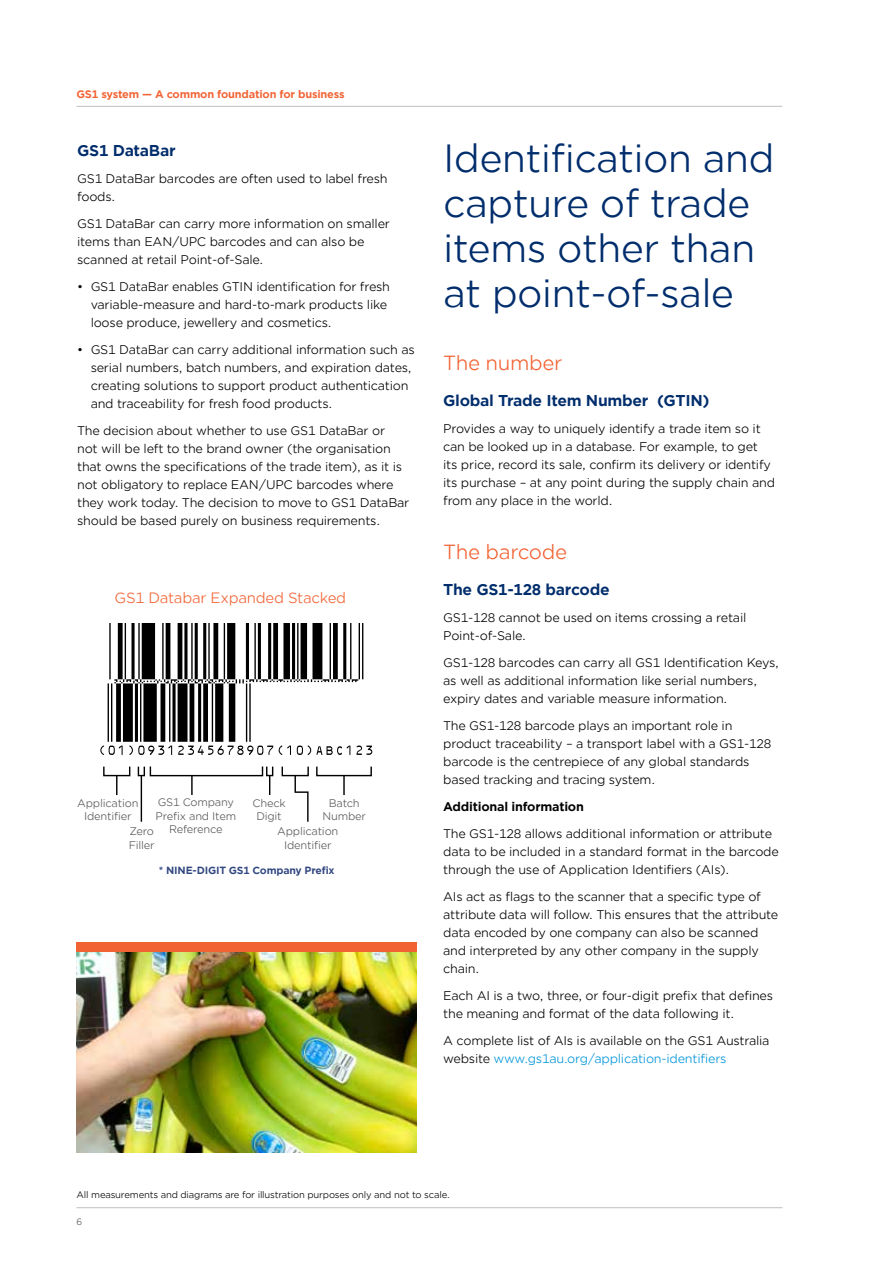
<style>
.page{position:relative;width:893px;height:1263px;background:#fff}
.page>*{position:absolute;margin:0;border:0;box-sizing:border-box;transform-origin:0 0}
.t1{font:37.5px/45px "Gotham Office";letter-spacing:-.02em;color:#002d6c}
.t2{font:19.5px "Gotham Office";letter-spacing:-.02em;color:#f26334}
.t3{font:700 15px "Gotham Office";letter-spacing:-.02em;color:#002d6c}
.t4{font:14.25px "Gotham Office";letter-spacing:-.02em;color:#f26334}
.t5{font:12px/18px "Gotham Office";letter-spacing:-.02em;color:#000}
.t6{font:700 12px "Gotham Office";letter-spacing:-.02em;color:#000}
.t7{font:10.5px/13.5px "Gotham Office";letter-spacing:-.02em;color:#58595b;text-align:center}
.t8{font:700 10.5px "Gotham Office";letter-spacing:-.02em;color:#f26334}
.t9{font:700 10.05px "Gotham Office";letter-spacing:-.02em;color:#304680}
.t10{font:9px "Gotham Office";letter-spacing:-.02em;color:#000}
.t11{font:9px "Gotham Office";color:#58595b}
.s1{color:#0095da}
</style>
<div class="page">
<hr style="left:77px;top:106px;width:705px;height:1px;background:#bcbec0">
<hr style="left:77px;top:1207px;width:705px;height:1px;background:#bcbec0">
<img style="left:100px;top:623px;width:272px;height:132px">
<div style="left:103px;top:766px;width:27px;height:10px;border:1px solid #000"></div>
<svg style="left:116px;top:775px;width:1px;height:20px"></svg>
<div style="left:138px;top:766px;width:7px;height:10px;border:1px solid #000"></div>
<hr style="left:141px;top:775px;width:1px;height:47px;background:#000">
<div style="left:316px;top:766px;width:56px;height:10px;border:1px solid #000"></div>
<hr style="left:343px;top:775px;width:2px;height:20px;background:#000">
<div style="left:266px;top:766px;width:7px;height:10px;border:1px solid #000"></div>
<div style="left:282px;top:766px;width:27px;height:10px;border:1px solid #000"></div>
<svg style="left:294px;top:774px;width:15px;height:48px"></svg>
<svg style="left:149px;top:766px;width:121px;height:29px"></svg>
<img style="left:76px;top:951px;width:340px;height:202px">
<div style="left:76px;top:942px;width:340px;height:9px;background:#f26334"></div>
<p class="t8" style="left:77px;top:87px;width:270px">GS1 system — A common foundation for business</p>
<p class="t3" style="left:77px;top:140px;width:100px">GS1 DataBar</p>
<p class="t5" style="left:77px;top:169px;width:312px">GS1 DataBar barcodes are often used to label fresh foods.</p>
<p class="t5" style="left:77px;top:214px;width:314px">GS1 DataBar can carry more information on smaller items than EAN/UPC barcodes and can also be scanned at retail Point-of-Sale.</p>
<p class="t5" style="left:91px;top:277px;width:301px;text-indent:-14px">• GS1 DataBar enables GTIN identification for fresh variable-measure and hard-to-mark products like loose produce, jewellery and cosmetics.</p>
<p class="t5" style="left:91px;top:340px;width:326px;text-indent:-14px">• GS1 DataBar can carry additional information such as serial numbers, batch numbers, and expiration dates, creating solutions to support product authentication and traceability for fresh food products.</p>
<p class="t5" style="left:77px;top:421px;width:334px">The decision about whether to use GS1 DataBar or<br>not will be left to the brand owner (the organisation that owns the specifications of the trade item), as it is not obligatory to replace EAN/UPC barcodes where they work today. The decision to move to GS1 DataBar should be based purely on business requirements.</p>
<p class="t4" style="left:115px;top:588px;width:233px">GS1 Databar Expanded Stacked</p>
<p class="t7" style="left:156px;top:795px;width:82px;text-align:left">GS1 Company<br>Prefix and Item</p>
<p class="t7" style="left:77px;top:796px;width:63px">Application<br>Identifier</p>
<p class="t7" style="left:252px;top:796px;width:35px">Check<br>Digit</p>
<p class="t7" style="left:323px;top:796px;width:45px">Batch<br>Number</p>
<p class="t7" style="left:277px;top:824px;width:63px">Application<br>Identifier</p>
<p class="t7" style="left:129px;top:824px;width:26px">Zero</p>
<p class="t7" style="left:169px;top:822px;width:55px">Reference</p>
<p class="t7" style="left:129px;top:838px;width:27px">Filler</p>
<p class="t9" style="left:159px;top:864px;width:177px">* NINE-DIGIT GS1 Company Prefix</p>
<h1 class="t1" style="left:443px;top:134px;width:333px">Identification and capture of trade items other than at point-of-sale</h1>
<h2 class="t2" style="left:443px;top:349px;width:121px">The number</h2>
<p class="t3" style="left:443px;top:390px;width:268px">Global Trade Item Number (GTIN)</p>
<p class="t5" style="left:443px;top:419px;width:333px">Provides a way to uniquely identify a trade item so it can be looked up in a database. For example, to get its price, record its sale, confirm its delivery or identify its purchase – at any point during the supply chain and from any place in the world.</p>
<h2 class="t2" style="left:443px;top:538px;width:125px">The barcode</h2>
<p class="t3" style="left:443px;top:579px;width:168px">The GS1-128 barcode</p>
<p class="t5" style="left:443px;top:608px;width:305px">GS1-128 cannot be used on items crossing a retail<br>Point-of-Sale.</p>
<p class="t5" style="left:443px;top:653px;width:337px">GS1-128 barcodes can carry all GS1 Identification Keys, as well as additional information like serial numbers, expiry dates and variable measure information.</p>
<p class="t5" style="left:443px;top:716px;width:329px">The GS1-128 barcode plays an important role in product traceability – a transport label with a GS1-128 barcode is the centrepiece of any global standards based tracking and tracing system.</p>
<p class="t6" style="left:443px;top:798px;width:142px">Additional information</p>
<p class="t5" style="left:443px;top:824px;width:337px">The GS1-128 allows additional information or attribute data to be included in a standard format in the barcode through the use of Application Identifiers (AIs).</p>
<p class="t5" style="left:443px;top:887px;width:337px">AIs act as flags to the scanner that a specific type of attribute data will follow. This ensures that the attribute data encoded by one company can also be scanned and interpreted by any other company in the supply chain.</p>
<p class="t5" style="left:443px;top:986px;width:331px">Each AI is a two, three, or four-digit prefix that defines the meaning and format of the data following it.</p>
<p class="t5" style="left:443px;top:1031px;width:328px">A complete list of AIs is available on the GS1 Australia website <span class="s1">www.gs1au.org/application-identifiers</span></p>
<p class="t10" style="left:77px;top:1188px;width:375px">All measurements and diagrams are for illustration purposes only and not to scale.</p>
<p class="t11" style="left:77px;top:1215px;width:7px">6</p>
</div>
